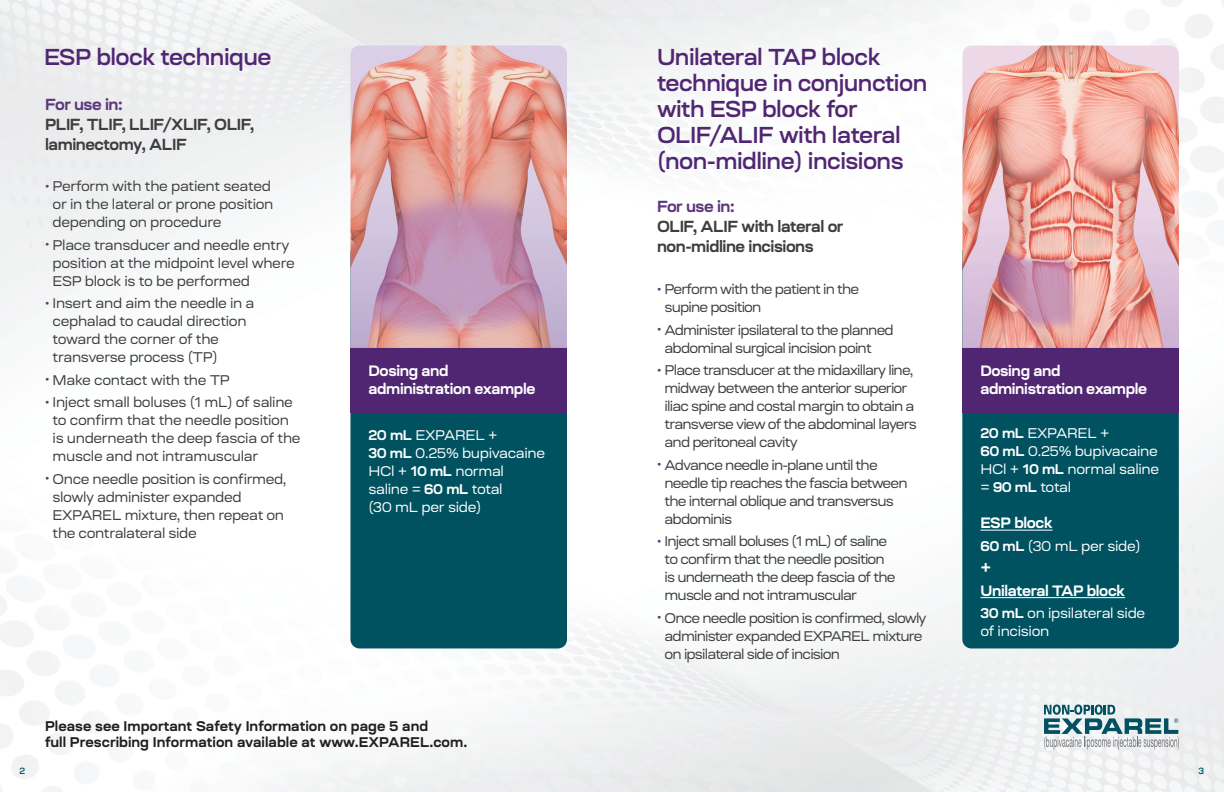
<style>
.page{position:relative;width:1224px;height:792px;background:#fff}
.page>*{position:absolute;margin:0;border:0;box-sizing:border-box;transform-origin:0 0}
.t1{font:600 23px/26px "Ruberoid";letter-spacing:-.025em;color:#502672}
.t2{font:700 16px/20px "Ruberoid";letter-spacing:-.03em;color:#3e3e3f}
.t3{font:700 16px "Ruberoid";color:#fff}
.t4{font:700 15px/18px "Ruberoid";letter-spacing:-.025em;color:#fff}
.t5{font:14px/18px "Ruberoid";letter-spacing:-.06em;color:#3e3e3f}
.t6{font:14px/18px "Ruberoid";letter-spacing:-.025em;color:#3e3e3f}
.t7{font:14px/18px "Ruberoid";letter-spacing:-.025em;color:#fff}
.t8{font:14px/18px "Ruberoid";letter-spacing:-.03em;color:#3e3e3f}
.t9{font:700 14px/16px "Ruberoid";color:#231f20}
.t10{font:600 9px "Ruberoid";color:#005260}
.s1{color:#5d377b}
.s2{font-weight:700}
</style>
<div class="page">
<img style="left:0;top:0;width:1224px;height:792px">
<div style="left:350px;top:243px;width:217px;height:405px;background:#005260;border-radius:9px"></div>
<div style="left:350px;top:348px;width:217px;height:64px;background:#502672"></div>
<img style="left:350px;top:46px;width:217px;height:302px">
<svg style="left:1044px;top:705px;width:135px;height:45px"></svg>
<div style="left:962px;top:243px;width:217px;height:405px;background:#005260;border-radius:9px"></div>
<div style="left:962px;top:348px;width:217px;height:64px;background:#502672"></div>
<hr style="left:980px;top:530px;width:73px;height:1px;background:#fff">
<hr style="left:980px;top:597px;width:145px;height:1px;background:#fff">
<img style="left:962px;top:46px;width:217px;height:302px">
<p class="t1" style="left:44px;top:43px;width:229px">ESP block technique</p>
<p class="t2" style="left:45px;top:94px;width:211px"><span class="s1">For use in:<br></span>PLIF, TLIF, LLIF/XLIF, OLIF, laminectomy, ALIF</p>
<p class="t6" style="left:53px;top:177px;width:222px;text-indent:-8px"><span class="s1">•</span> Perform with the patient seated or in the lateral or prone position depending on procedure</p>
<p class="t6" style="left:53px;top:236px;width:244px;text-indent:-8px"><span class="s1">•</span> Place transducer and needle entry position at the midpoint level where<br>ESP block is to be performed</p>
<p class="t6" style="left:53px;top:294px;width:203px;text-indent:-8px"><span class="s1">•</span> Insert and aim the needle in a cephalad to caudal direction toward the corner of the transverse process (TP)</p>
<p class="t6" style="left:45px;top:371px;width:186px"><span class="s1">•</span> Make contact with the TP</p>
<p class="t6" style="left:53px;top:393px;width:250px;text-indent:-8px"><span class="s1">•</span> Inject small boluses (1 mL) of saline to confirm that the needle position is underneath the deep fascia of the muscle and not intramuscular</p>
<p class="t8" style="left:53px;top:470px;width:235px;text-indent:-8px"><span class="s1">•</span> Once needle position is confirmed, slowly administer expanded<br>EXPAREL mixture, then repeat on the contralateral side</p>
<p class="t4" style="left:368px;top:362px;width:168px">Dosing and administration example</p>
<p class="t7" style="left:368px;top:426px;width:178px"><span class="s2">20 mL</span> EXPAREL +<br><span class="s2">30 mL</span> 0.25% bupivacaine<br>HCl + <span class="s2">10 mL</span> normal saline = <span class="s2">60 mL</span> total<br>(30 mL per side)</p>
<p class="t10" style="left:20px;top:765px;width:7px">2</p>
<p class="t9" style="left:45px;top:718px;width:424px">Please see Important Safety Information on page 5 and<br>full Prescribing Information available at www.EXPAREL.com.</p>
<p class="t1" style="left:657px;top:43px;width:272px">Unilateral TAP block technique in conjunction with ESP block for<br>OLIF/ALIF with lateral (non-midline) incisions</p>
<p class="t2" style="left:657px;top:196px;width:188px"><span class="s1">For use in:<br></span>OLIF, ALIF with lateral or non-midline incisions</p>
<p class="t5" style="left:665px;top:280px;width:196px;text-indent:-8px"><span class="s1">•</span> Perform with the patient in the supine position</p>
<p class="t5" style="left:665px;top:320px;width:231px;text-indent:-8px"><span class="s1">•</span> Administer ipsilateral to the planned abdominal surgical incision point</p>
<p class="t5" style="left:665px;top:361px;width:254px;text-indent:-8px"><span class="s1">•</span> Place transducer at the midaxillary line, midway between the anterior superior iliac spine and costal margin to obtain a transverse view of the abdominal layers and peritoneal cavity</p>
<p class="t5" style="left:665px;top:455px;width:245px;text-indent:-8px"><span class="s1">•</span> Advance needle in-plane until the needle tip reaches the fascia between the internal oblique and transversus abdominis</p>
<p class="t5" style="left:665px;top:532px;width:232px;text-indent:-8px"><span class="s1">•</span> Inject small boluses (1 mL) of saline to confirm that the needle position is underneath the deep fascia of the muscle and not intramuscular</p>
<p class="t5" style="left:665px;top:608px;width:264px;text-indent:-8px"><span class="s1">•</span> Once needle position is confirmed, slowly administer expanded EXPAREL mixture on ipsilateral side of incision</p>
<p class="t4" style="left:980px;top:362px;width:168px">Dosing and administration example</p>
<p class="t7" style="left:980px;top:424px;width:180px"><span class="s2">20 mL</span> EXPAREL +<br><span class="s2">60 mL</span> 0.25% bupivacaine<br>HCl + <span class="s2">10 mL</span> normal saline = <span class="s2">90 mL</span> total</p>
<p class="t4" style="left:980px;top:514px;width:74px">ESP block</p>
<p class="t7" style="left:980px;top:537px;width:162px"><span class="s2">60 mL</span> (30 mL per side)</p>
<p class="t3" style="left:980px;top:556px;width:12px">+</p>
<p class="t4" style="left:980px;top:581px;width:146px">Unilateral TAP block</p>
<p class="t7" style="left:980px;top:604px;width:166px"><span class="s2">30 mL</span> on ipsilateral side of incision</p>
<p class="t10" style="left:1199px;top:765px;width:7px">3</p>
</div>
